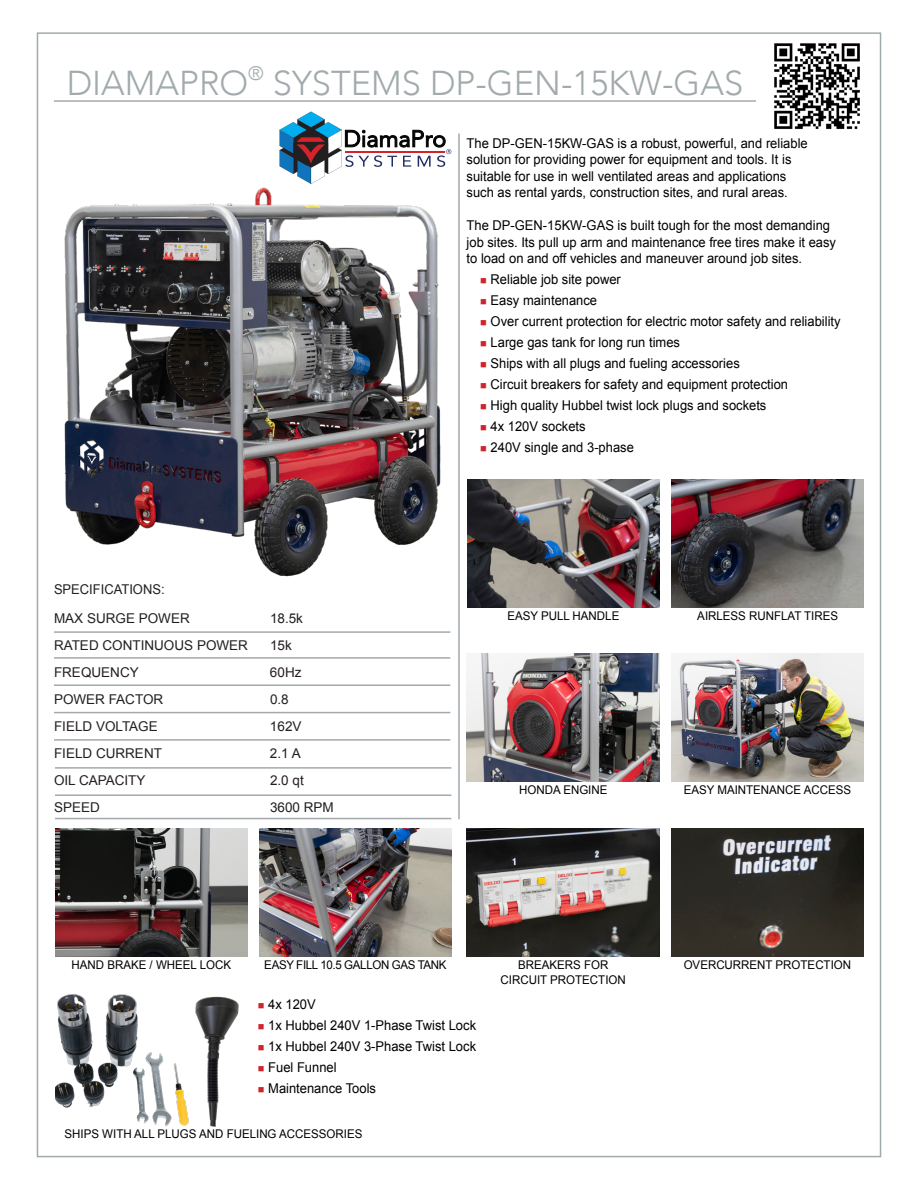
<style>
.page{position:relative;width:918px;height:1188px;background:#fff}
.page>*{position:absolute;margin:0;border:0;box-sizing:border-box;transform-origin:0 0}
.t1{font:300 34.5px "Avenir";color:#a2aaad}
.t2{font:13.5px/16.5px "Arial";color:#000;scale:.96 1}
.t3{font:13.5px "Arial";color:#231f20}
.t4{font:13.5px "Arial";color:#231f20;scale:.96 1}
.t5{font:12px "Arial";color:#000;scale:.96 1}
.t6{font:12px "Arial";letter-spacing:-.03em;color:#000;scale:.96 1}
.s1{color:#d1232a}
</style>
<div class="page">
<hr style="left:54px;top:100px;width:702px;height:2px;background:#a3a9ad">
<hr style="left:458px;top:134px;width:2px;height:685px;background:#a2a9ad">
<img style="left:64px;top:140px;width:377px;height:437px">
<svg style="left:280px;top:112px;width:171px;height:72px"></svg>
<hr style="left:54px;top:631px;width:396px;height:2px;background:#a3a9ad">
<hr style="left:54px;top:657px;width:396px;height:2px;background:#a3a9ad">
<hr style="left:54px;top:684px;width:396px;height:2px;background:#a3a9ad">
<hr style="left:54px;top:712px;width:396px;height:1px;background:#a3a9ad">
<hr style="left:54px;top:739px;width:396px;height:2px;background:#a3a9ad">
<hr style="left:55px;top:767px;width:396px;height:2px;background:#a3a9ad">
<hr style="left:55px;top:794px;width:396px;height:2px;background:#a3a9ad">
<hr style="left:55px;top:818px;width:396px;height:1px;background:#a3a9ad">
<img style="left:672px;top:479px;width:192px;height:129px">
<img style="left:467px;top:653px;width:192px;height:129px">
<img style="left:467px;top:828px;width:192px;height:128px">
<img style="left:467px;top:479px;width:193px;height:129px">
<img style="left:671px;top:653px;width:193px;height:129px">
<img style="left:55px;top:828px;width:193px;height:129px">
<img style="left:259px;top:828px;width:193px;height:128px">
<img style="left:671px;top:828px;width:192px;height:129px">
<img style="left:774px;top:43px;width:86px;height:86px">
<img style="left:55px;top:994px;width:184px;height:133px">
<p class="t1" style="left:67px;top:62px;width:678px">DIAMAPRO<sup>®</sup> SYSTEMS DP-GEN-15KW-GAS</p>
<p class="t4" style="left:54px;top:581px;width:117px">SPECIFICATIONS:</p>
<p class="t3" style="left:54px;top:609px;width:137px">MAX SURGE POWER</p>
<p class="t3" style="left:270px;top:609px;width:35px">18.5k</p>
<p class="t3" style="left:54px;top:636px;width:196px">RATED CONTINUOUS POWER</p>
<p class="t3" style="left:270px;top:636px;width:23px">15k</p>
<p class="t3" style="left:54px;top:663px;width:86px">FREQUENCY</p>
<p class="t3" style="left:270px;top:663px;width:33px">60Hz</p>
<p class="t3" style="left:54px;top:690px;width:111px">POWER FACTOR</p>
<p class="t3" style="left:270px;top:690px;width:20px">0.8</p>
<p class="t3" style="left:54px;top:717px;width:105px">FIELD VOLTAGE</p>
<p class="t3" style="left:270px;top:717px;width:33px">162V</p>
<p class="t3" style="left:54px;top:744px;width:109px">FIELD CURRENT</p>
<p class="t3" style="left:270px;top:744px;width:32px">2.1 A</p>
<p class="t3" style="left:54px;top:771px;width:93px">OIL CAPACITY</p>
<p class="t3" style="left:270px;top:771px;width:35px">2.0 qt</p>
<p class="t3" style="left:54px;top:798px;width:47px">SPEED</p>
<p class="t3" style="left:270px;top:798px;width:65px">3600 RPM</p>
<p class="t2" style="left:467px;top:135px;width:357px">The DP-GEN-15KW-GAS is a robust, powerful, and reliable solution for providing power for equipment and tools. It is suitable for use in well ventilated areas and applications such as rental yards, construction sites, and rural areas.</p>
<p class="t2" style="left:467px;top:217px;width:386px">The DP-GEN-15KW-GAS is built tough for the most demanding job sites. Its pull up arm and maintenance free tires make it easy to load on and off vehicles and maneuver around job sites.</p>
<p class="t2" style="left:480px;top:271px;width:148px"><span class="s1">■</span> Reliable job site power</p>
<p class="t2" style="left:480px;top:292px;width:123px"><span class="s1">■</span> Easy maintenance</p>
<p class="t2" style="left:480px;top:313px;width:377px"><span class="s1">■</span> Over current protection for electric motor safety and reliability</p>
<p class="t2" style="left:480px;top:334px;width:210px"><span class="s1">■</span> Large gas tank for long run times</p>
<p class="t2" style="left:480px;top:355px;width:272px"><span class="s1">■</span> Ships with all plugs and fueling accessories</p>
<p class="t2" style="left:480px;top:376px;width:322px"><span class="s1">■</span> Circuit breakers for safety and equipment protection</p>
<p class="t2" style="left:480px;top:397px;width:300px"><span class="s1">■</span> High quality Hubbel twist lock plugs and sockets</p>
<p class="t2" style="left:480px;top:418px;width:111px"><span class="s1">■</span> 4x 120V sockets</p>
<p class="t2" style="left:480px;top:439px;width:162px"><span class="s1">■</span> 240V single and 3-phase</p>
<p class="t5" style="left:507px;top:608px;width:118px">EASY PULL HANDLE</p>
<p class="t5" style="left:697px;top:608px;width:148px">AIRLESS RUNFLAT TIRES</p>
<p class="t5" style="left:519px;top:782px;width:94px">HONDA ENGINE</p>
<p class="t5" style="left:684px;top:782px;width:176px">EASY MAINTENANCE ACCESS</p>
<p class="t5" style="left:72px;top:957px;width:168px">HAND BRAKE / WHEEL LOCK</p>
<p class="t6" style="left:264px;top:957px;width:191px">EASY FILL 10.5 GALLON GAS TANK</p>
<p class="t5" style="left:518px;top:957px;width:96px">BREAKERS FOR</p>
<p class="t5" style="left:684px;top:957px;width:176px">OVERCURRENT PROTECTION</p>
<p class="t5" style="left:501px;top:972px;width:132px">CIRCUIT PROTECTION</p>
<p class="t2" style="left:258px;top:996px;width:62px"><span class="s1">■</span> 4x 120V</p>
<p class="t2" style="left:258px;top:1017px;width:229px"><span class="s1">■</span> 1x Hubbel 240V 1-Phase Twist Lock</p>
<p class="t2" style="left:258px;top:1038px;width:229px"><span class="s1">■</span> 1x Hubbel 240V 3-Phase Twist Lock</p>
<p class="t2" style="left:258px;top:1059px;width:84px"><span class="s1">■</span> Fuel Funnel</p>
<p class="t2" style="left:258px;top:1080px;width:125px"><span class="s1">■</span> Maintenance Tools</p>
<p class="t5" style="left:65px;top:1126px;width:312px">SHIPS WITH ALL PLUGS AND FUELING ACCESSORIES</p>
</div>
